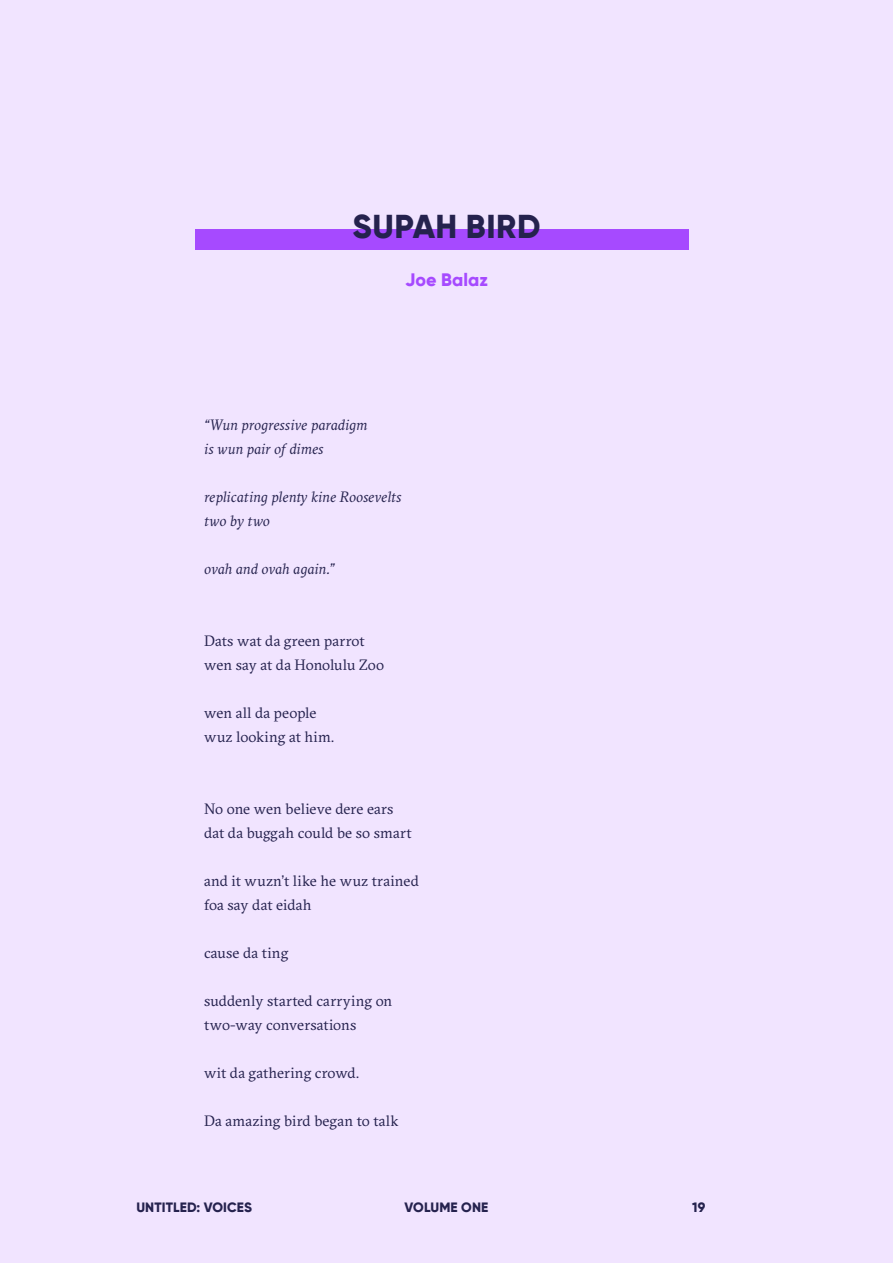
<style>
.page{position:relative;width:893px;height:1263px;background:#f1e4ff}
.page>*{position:absolute;margin:0;border:0;box-sizing:border-box;transform-origin:0 0}
.t1{font:800 33px "Gilroy";letter-spacing:.015em;color:#25224e}
.t2{font:800 18px "Gilroy";letter-spacing:.005em;color:#a64aff}
.t3{font:15px/24px "GT Sectra";letter-spacing:.005em;color:#25224e}
.t4{font:italic 15px/24px "GT Sectra";color:#25224e}
.t5{font:800 13.5px "Gilroy";letter-spacing:.01em;color:#25224e}
</style>
<div class="page">
<div style="left:196px;top:230px;width:493px;height:20px;background:#a64aff"></div>
<h1 class="t1" style="left:352px;top:206px;width:190px">SUPAH BIRD</h1>
<p class="t2" style="left:405px;top:269px;width:84px">Joe Balaz</p>
<p class="t4" style="left:204px;top:413px;width:165px">“Wun progressive paradigm is wun pair of dimes</p>
<p class="t4" style="left:204px;top:485px;width:199px">replicating plenty kine Roosevelts two by two</p>
<p class="t4" style="left:204px;top:557px;width:132px">ovah and ovah again.”</p>
<p class="t3" style="left:204px;top:630px;width:181px">Dats wat da green parrot wen say at da Honolulu Zoo</p>
<p class="t3" style="left:204px;top:702px;width:132px">wen all da people wuz looking at him.</p>
<p class="t3" style="left:204px;top:798px;width:209px">No one wen believe dere ears dat da buggah could be so smart</p>
<p class="t3" style="left:204px;top:870px;width:216px">and it wuzn’t like he wuz trained foa say dat eidah</p>
<p class="t3" style="left:204px;top:942px;width:86px">cause da ting</p>
<p class="t3" style="left:204px;top:990px;width:190px">suddenly started carrying on two-way conversations</p>
<p class="t3" style="left:204px;top:1062px;width:157px">wit da gathering crowd.</p>
<p class="t3" style="left:204px;top:1110px;width:196px">Da amazing bird began to talk</p>
<p class="t5" style="left:136px;top:1199px;width:117px">UNTITLED: VOICES</p>
<p class="t5" style="left:405px;top:1199px;width:85px">VOLUME ONE</p>
<p class="t5" style="left:692px;top:1199px;width:15px">19</p>
</div>
